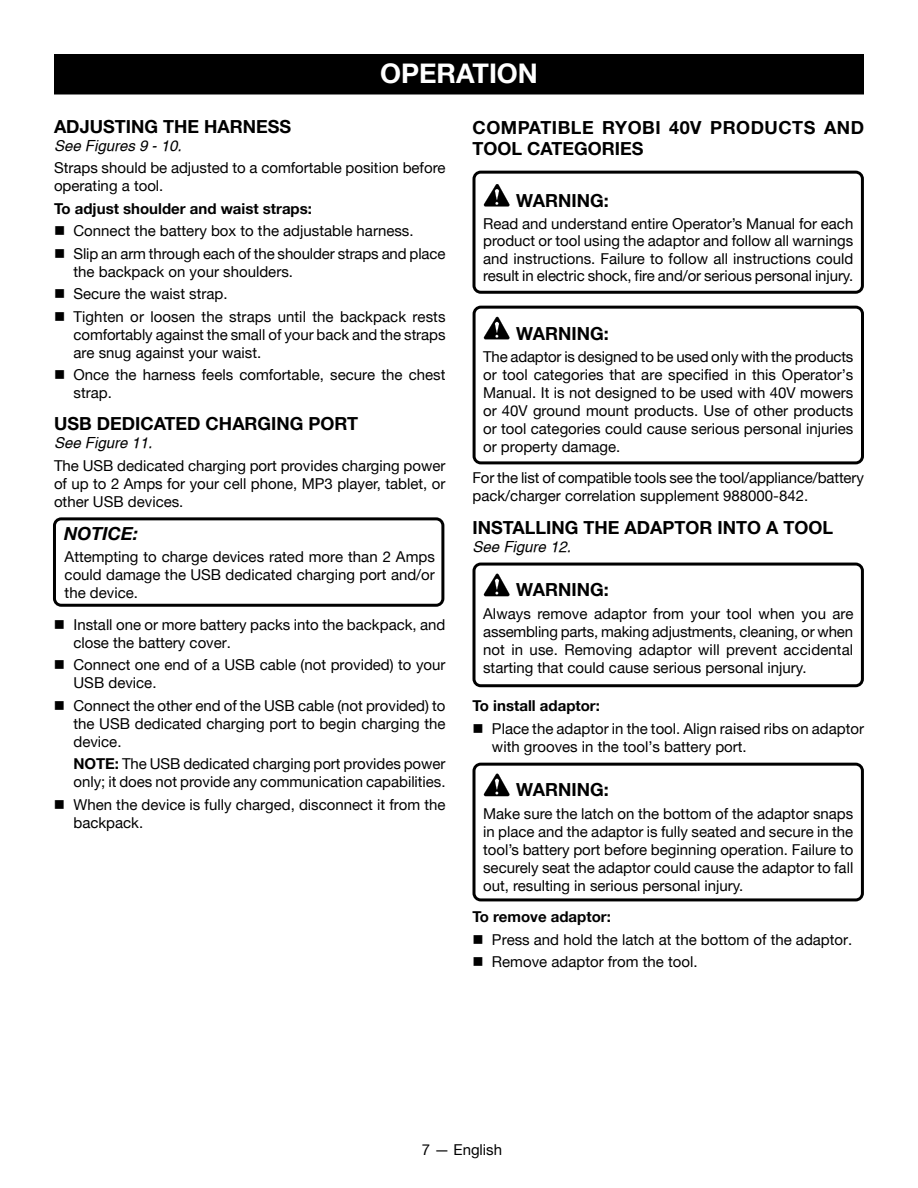
<style>
.page{position:relative;width:918px;height:1188px;background:#fff}
.page>*{position:absolute;margin:0;border:0;box-sizing:border-box;transform-origin:0 0}
.t1{font:700 27px "Helvetica Neue";color:#fff}
.t2{font:700 18px "Helvetica Neue";color:#000}
.t3{font:700 18px/21.6px "Helvetica Neue";letter-spacing:.03em;color:#000}
.t4{font:italic 700 18px "Helvetica Neue";color:#000}
.t5{font:15px/18px "Helvetica Neue";color:#000}
.t6{font:700 15px "Helvetica Neue";color:#000}
.t7{font:italic 15px "Helvetica";color:#000}
.s1{font-weight:700}
</style>
<div class="page">
<div style="left:54px;top:54px;width:810px;height:40px;background:#000"></div>
<svg style="left:53px;top:517px;width:391px;height:90px"></svg>
<svg style="left:472px;top:171px;width:392px;height:123px"></svg>
<svg style="left:472px;top:763px;width:392px;height:138px"></svg>
<svg style="left:472px;top:563px;width:392px;height:124px"></svg>
<svg style="left:473px;top:306px;width:391px;height:158px"></svg>
<h1 class="t1" style="left:380px;top:57px;width:159px">OPERATION</h1>
<p class="t2" style="left:54px;top:115px;width:239px">ADJUSTING THE HARNESS</p>
<p class="t7" style="left:54px;top:137px;width:129px">See Figures 9 - 10.</p>
<p class="t5" style="left:54px;top:159px;width:393px">Straps should be adjusted to a comfortable position before operating a tool.</p>
<p class="t6" style="left:54px;top:199px;width:260px">To adjust shoulder and waist straps:</p>
<p class="t5" style="left:54px;top:222px;width:361px">■ Connect the battery box to the adjustable harness.</p>
<p class="t5" style="left:74px;top:244px;width:374px;text-indent:-20px">■ Slip an arm through each of the shoulder straps and place the backpack on your shoulders.</p>
<p class="t5" style="left:54px;top:285px;width:175px">■ Secure the waist strap.</p>
<p class="t5" style="left:74px;top:307px;width:374px;text-align:justify;text-indent:-20px">■ Tighten or loosen the straps until the backpack rests comfortably against the small of your back and the straps are snug against your waist.</p>
<p class="t5" style="left:74px;top:366px;width:374px;text-indent:-20px">■ Once the harness feels comfortable, secure the chest strap.</p>
<p class="t2" style="left:54px;top:413px;width:306px">USB DEDICATED CHARGING PORT</p>
<p class="t7" style="left:54px;top:435px;width:100px">See Figure 11.</p>
<p class="t5" style="left:54px;top:456px;width:393px;text-align:justify">The USB dedicated charging port provides charging power of up to 2 Amps for your cell phone, MP3 player, tablet, or other USB devices.</p>
<p class="t4" style="left:64px;top:522px;width:76px">NOTICE:</p>
<p class="t5" style="left:65px;top:548px;width:372px;text-align:justify">Attempting to charge devices rated more than 2 Amps could damage the USB dedicated charging port and/or the device.</p>
<p class="t5" style="left:73px;top:615px;width:374px;text-indent:-20px">■ Install one or more battery packs into the backpack, and close the battery cover.</p>
<p class="t5" style="left:73px;top:656px;width:374px;text-indent:-20px">■ Connect one end of a USB cable (not provided) to your<br>USB device.</p>
<p class="t5" style="left:73px;top:696px;width:374px;text-align:justify;text-indent:-20px">■ Connect the other end of the USB cable (not provided) to the USB dedicated charging port to begin charging the device.</p>
<p class="t5" style="left:73px;top:755px;width:374px"><span class="s1">NOTE:</span> The USB dedicated charging port provides power only; it does not provide any communication capabilities.</p>
<p class="t5" style="left:73px;top:795px;width:374px;text-indent:-19px">■ When the device is fully charged, disconnect it from the backpack.</p>
<p class="t3" style="left:472px;top:116px;width:393px">COMPATIBLE RYOBI 40V PRODUCTS AND<br>TOOL CATEGORIES</p>
<p class="t2" style="left:516px;top:189px;width:94px">WARNING:</p>
<p class="t5" style="left:483px;top:214px;width:372px;line-height:17.5px;text-align:justify">Read and understand entire Operator’s Manual for each product or tool using the adaptor and follow all warnings and instructions. Failure to follow all instructions could result in electric shock, fire and/or serious personal injury.</p>
<p class="t2" style="left:516px;top:322px;width:94px">WARNING:</p>
<p class="t5" style="left:483px;top:347px;width:372px;text-align:justify">The adaptor is designed to be used only with the products or tool categories that are specified in this Operator’s Manual. It is not designed to be used with 40V mowers or 40V ground mount products. Use of other products or tool categories could cause serious personal injuries or property damage.</p>
<p class="t5" style="left:472px;top:469px;width:393px">For the list of compatible tools see the tool/appliance/battery pack/charger correlation supplement 988000-842.</p>
<p class="t2" style="left:472px;top:516px;width:362px">INSTALLING THE ADAPTOR INTO A TOOL</p>
<p class="t7" style="left:472px;top:538px;width:100px">See Figure 12.</p>
<p class="t2" style="left:516px;top:579px;width:94px">WARNING:</p>
<p class="t5" style="left:483px;top:604px;width:372px;text-align:justify">Always remove adaptor from your tool when you are assembling parts, making adjustments, cleaning, or when not in use. Removing adaptor will prevent accidental starting that could cause serious personal injury.</p>
<p class="t6" style="left:472px;top:696px;width:129px">To install adaptor:</p>
<p class="t5" style="left:492px;top:719px;width:374px;text-indent:-20px">■ Place the adaptor in the tool. Align raised ribs on adaptor with grooves in the tool’s battery port.</p>
<p class="t2" style="left:516px;top:779px;width:94px">WARNING:</p>
<p class="t5" style="left:483px;top:804px;width:372px;text-align:justify">Make sure the latch on the bottom of the adaptor snaps in place and the adaptor is fully seated and secure in the tool’s battery port before beginning operation. Failure to securely seat the adaptor could cause the adaptor to fall out, resulting in serious personal injury.</p>
<p class="t6" style="left:472px;top:908px;width:140px">To remove adaptor:</p>
<p class="t5" style="left:472px;top:930px;width:381px">■ Press and hold the latch at the bottom of the adaptor.</p>
<p class="t5" style="left:472px;top:953px;width:227px">■ Remove adaptor from the tool.</p>
<p class="t5" style="left:422px;top:1140px;width:82px">7 — English</p>
</div>
